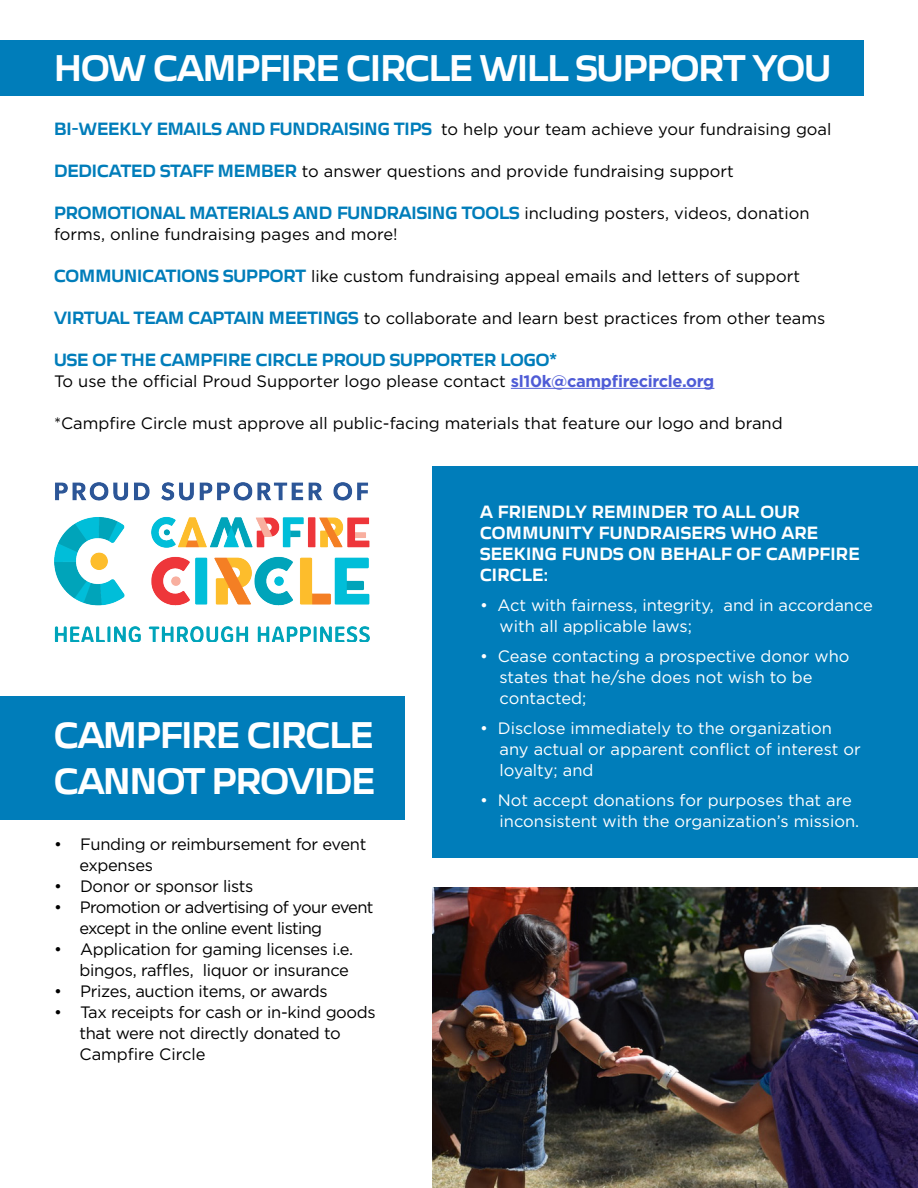
<style>
.page{position:relative;width:918px;height:1188px;background:#fff}
.page>*{position:absolute;margin:0;border:0;box-sizing:border-box;transform-origin:0 0}
.t1{font:700 34.5px "Kaisar";letter-spacing:-.02em;color:#fff}
.t2{font:16.5px/21px "Gotham";letter-spacing:-.015em;color:#000}
.Paragraph_Style_1{font:16.5px/21px "Gotham";color:#fff}
.Paragraph_Style_1-2{font:700 16.5px/21px "Kaisar";letter-spacing:.02em;color:#fff}
.t3{font:16.5px/21px "Gotham";letter-spacing:-.04em;color:#000}
.t4{font:700 16.5px "Kaisar";color:#007dba}
.s1{font-family:"Kaisar";font-weight:700;color:#007dba}
.s2{font-weight:700;color:#4f5cd6}
</style>
<div class="page">
<div style="left:0;top:696px;width:405px;height:124px;background:#007dba"></div>
<div style="left:0;top:40px;width:864px;height:56px;background:#007dba"></div>
<hr style="left:511px;top:388px;width:203px;height:1px;background:#4f5cd6">
<img style="left:432px;top:888px;width:486px;height:300px">
<div style="left:432px;top:466px;width:486px;height:392px;background:#007dba"></div>
<img style="left:54px;top:483px;width:315px;height:159px">
<p class="t1" style="left:54px;top:47px;width:778px">HOW CAMPFIRE CIRCLE WILL SUPPORT YOU</p>
<p class="t2" style="left:54px;top:118px;width:779px"><span class="s1">BI-WEEKLY EMAILS AND FUNDRAISING TIPS</span> to help your team achieve your fundraising goal</p>
<p class="t2" style="left:54px;top:160px;width:681px"><span class="s1">DEDICATED STAFF MEMBER</span> to answer questions and provide fundraising support</p>
<p class="t2" style="left:54px;top:202px;width:757px"><span class="s1">PROMOTIONAL MATERIALS AND FUNDRAISING TOOLS</span> including posters, videos, donation forms, online fundraising pages and more!</p>
<p class="t2" style="left:54px;top:265px;width:748px"><span class="s1">COMMUNICATIONS SUPPORT</span> like custom fundraising appeal emails and letters of support</p>
<p class="t2" style="left:54px;top:307px;width:773px"><span class="s1">VIRTUAL TEAM CAPTAIN MEETINGS</span> to collaborate and learn best practices from other teams</p>
<p class="t4" style="left:54px;top:349px;width:505px">USE OF THE CAMPFIRE CIRCLE PROUD SUPPORTER LOGO*</p>
<p class="t2" style="left:54px;top:370px;width:662px">To use the official Proud Supporter logo please contact <span class="s2">sl10k@campfirecircle.org</span></p>
<p class="t2" style="left:54px;top:412px;width:730px">*Campfire Circle must approve all public-facing materials that feature our logo and brand</p>
<p class="t1" style="left:54px;top:715px;width:321px">CAMPFIRE CIRCLE</p>
<p class="t1" style="left:54px;top:760px;width:322px">CANNOT PROVIDE</p>
<p class="t2" style="left:79px;top:833px;width:288px;text-indent:-25px">• Funding or reimbursement for event expenses</p>
<p class="t2" style="left:54px;top:875px;width:201px">• Donor or sponsor lists</p>
<p class="t3" style="left:79px;top:896px;width:296px;text-indent:-25px">• Promotion or advertising of your event except in the online event listing</p>
<p class="t2" style="left:54px;top:938px;width:301px;text-align:right">• Application for gaming licenses i.e. bingos, raffles, liquor or insurance</p>
<p class="t2" style="left:54px;top:980px;width:275px">• Prizes, auction items, or awards</p>
<p class="t2" style="left:79px;top:1001px;width:298px;text-indent:-25px">• Tax receipts for cash or in-kind goods that were not directly donated to<br>Campfire Circle</p>
<p class="Paragraph_Style_1-2" style="left:480px;top:501px;width:381px">A FRIENDLY REMINDER TO ALL OUR<br>COMMUNITY FUNDRAISERS WHO ARE<br>SEEKING FUNDS ON BEHALF OF CAMPFIRE<br>CIRCLE:</p>
<p class="Paragraph_Style_1" style="left:500px;top:594px;width:375px;text-indent:-20px">• Act with fairness, integrity, and in accordance with all applicable laws;</p>
<p class="Paragraph_Style_1" style="left:500px;top:645px;width:352px;text-indent:-20px">• Cease contacting a prospective donor who states that he/she does not wish to be contacted;</p>
<p class="Paragraph_Style_1" style="left:500px;top:717px;width:363px;text-indent:-20px">• Disclose immediately to the organization any actual or apparent conflict of interest or loyalty; and</p>
<p class="Paragraph_Style_1" style="left:500px;top:789px;width:361px;text-indent:-20px">• Not accept donations for purposes that are inconsistent with the organization’s mission.</p>
</div>
